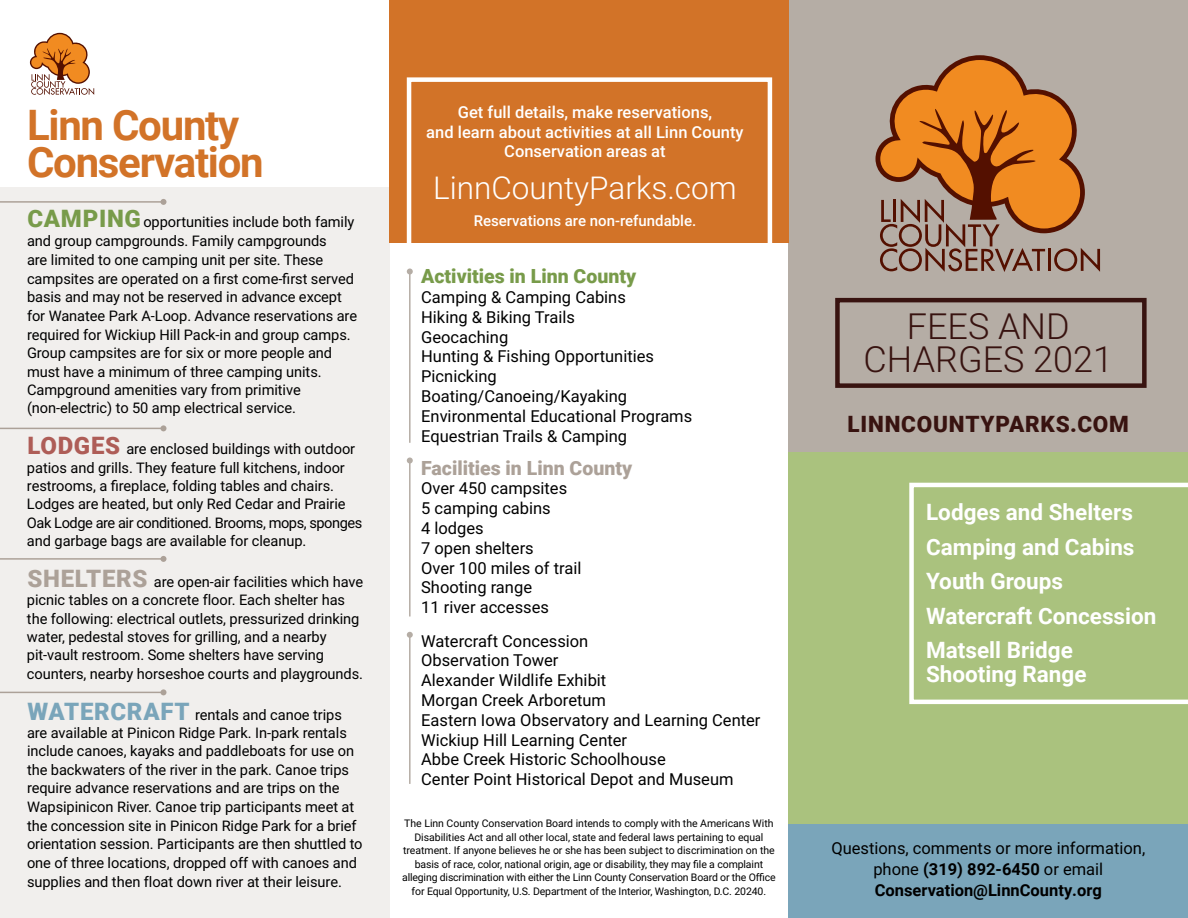
<style>
.page{position:relative;width:1188px;height:918px;background:#fff}
.page>*{position:absolute;margin:0;border:0;box-sizing:border-box;transform-origin:0 0}
.t1{font:700 42px/37.5px "Roboto";letter-spacing:-.03em;color:#d27328}
.t2{font:300 36px/33px "Roboto";color:#381310;text-align:center}
.t3{font:300 31.5px "Roboto";color:#fff}
.t4{font:700 22.5px/34.5px "Roboto";color:#fff}
.t5{font:900 22.5px "Roboto";letter-spacing:.035em;color:#381310}
.t6{font:900 19.5px "Roboto";color:#789b4a}
.t7{font:900 19.5px "Roboto";color:#aca198}
.t8{font:16.5px/19.8px "Roboto";color:#000}
.t9{font:500 16.5px/19.5px "Roboto";color:#fff;text-align:center}
.t10{font:500 15px "Roboto";color:#fff}
.t11{font:14.7px/18.6px "Roboto";letter-spacing:-.005em;color:#000}
.t12{font:10.5px/13.5px "Roboto";letter-spacing:-.01em;color:#000;text-align:center}
.s1{font-weight:900;font-size:24px;color:#789b4a}
.s2{font-weight:900;font-size:24px;color:#ae5d57}
.s3{font-weight:900;font-size:24px;color:#aca198}
.s4{font-weight:900;font-size:24px;color:#7aa5ba}
.s5{font-weight:700}
</style>
<div class="page">
<div style="left:0;top:188px;width:389px;height:730px;background:#f1efed"></div>
<div style="left:789px;top:821px;width:399px;height:97px;background:#7aa5ba"></div>
<div style="left:789px;top:430px;width:399px;height:394px;background:#aac27e"></div>
<div style="left:789px;top:0;width:399px;height:452px;background:#b5ada5"></div>
<div style="left:389px;top:0;width:400px;height:242px;background:#d27328"></div>
<div style="left:835px;top:298px;width:312px;height:90px;border:4px solid #381310"></div>
<svg style="left:909px;top:483px;width:279px;height:221px"></svg>
<div style="left:407px;top:77px;width:365px;height:189px;border:4px solid #fff"></div>
<svg style="left:30px;top:33px;width:64px;height:62px"></svg>
<svg style="left:875px;top:55px;width:225px;height:217px"></svg>
<hr style="left:409px;top:272px;width:2px;height:171px;background:#b5ada5">
<svg style="left:407px;top:268px;width:6px;height:6px"></svg>
<hr style="left:409px;top:460px;width:2px;height:156px;background:#b5ada5">
<svg style="left:407px;top:458px;width:6px;height:6px"></svg>
<hr style="left:409px;top:635px;width:2px;height:149px;background:#b5ada5">
<svg style="left:407px;top:632px;width:6px;height:6px"></svg>
<hr style="left:0;top:201px;width:164px;height:2px;background:#aca198">
<svg style="left:160px;top:199px;width:6px;height:6px"></svg>
<hr style="left:0;top:428px;width:164px;height:1px;background:#aca198">
<svg style="left:160px;top:425px;width:6px;height:6px"></svg>
<hr style="left:0;top:558px;width:164px;height:2px;background:#aca198">
<svg style="left:160px;top:556px;width:6px;height:6px"></svg>
<hr style="left:0;top:692px;width:164px;height:1px;background:#aca198">
<svg style="left:160px;top:689px;width:6px;height:6px"></svg>
<h1 class="t1" style="left:27px;top:104px;width:238px">Linn County<br>Conservation</h1>
<p class="t11" style="left:27px;top:212px;width:332px"><span class="s1">CAMPING</span> opportunities include both family and group campgrounds. Family campgrounds<br>are limited to one camping unit per site. These campsites are operated on a first come-first served basis and may not be reserved in advance except for Wanatee Park A-Loop. Advance reservations are required for Wickiup Hill Pack-in and group camps.<br>Group campsites are for six or more people and must have a minimum of three camping units.<br>Campground amenities vary from primitive (non-electric) to 50 amp electrical service.</p>
<p class="t11" style="left:27px;top:439px;width:337px"><span class="s2">LODGES</span> are enclosed buildings with outdoor patios and grills. They feature full kitchens, indoor restrooms, a fireplace, folding tables and chairs.<br>Lodges are heated, but only Red Cedar and Prairie Oak Lodge are air conditioned. Brooms, mops, sponges and garbage bags are available for cleanup.</p>
<p class="t11" style="left:27px;top:572px;width:338px"><span class="s3">SHELTERS</span> are open-air facilities which have picnic tables on a concrete floor. Each shelter has the following: electrical outlets, pressurized drinking water, pedestal stoves for grilling, and a nearby pit-vault restroom. Some shelters have serving counters, nearby horseshoe courts and playgrounds.</p>
<p class="t11" style="left:27px;top:705px;width:337px"><span class="s4">WATERCRAFT</span> rentals and canoe trips are available at Pinicon Ridge Park. In-park rentals include canoes, kayaks and paddleboats for use on the backwaters of the river in the park. Canoe trips require advance reservations and are trips on the Wapsipinicon River. Canoe trip participants meet at the concession site in Pinicon Ridge Park for a brief orientation session. Participants are then shuttled to one of three locations, dropped off with canoes and supplies and then float down river at their leisure.</p>
<p class="t9" style="left:426px;top:102px;width:319px">Get full details, make reservations,<br>and learn about activities at all Linn County<br>Conservation areas at</p>
<h3 class="t3" style="left:433px;top:166px;width:305px">LinnCountyParks.com</h3>
<p class="t10" style="left:474px;top:210px;width:224px">Reservations are non-refundable.</p>
<h3 class="t6" style="left:421px;top:263px;width:216px">Activities in Linn County</h3>
<p class="t8" style="left:421px;top:287px;width:273px">Camping &amp; Camping Cabins<br>Hiking &amp; Biking Trails<br>Geocaching<br>Hunting &amp; Fishing Opportunities<br>Picnicking<br>Boating/Canoeing/Kayaking<br>Environmental Educational Programs<br>Equestrian Trails &amp; Camping</p>
<h3 class="t7" style="left:421px;top:454px;width:212px">Facilities in Linn County</h3>
<p class="t8" style="left:421px;top:478px;width:162px">Over 450 campsites<br>5 camping cabins<br>4 lodges<br>7 open shelters<br>Over 100 miles of trail<br>Shooting range<br>11 river accesses</p>
<p class="t8" style="left:421px;top:630px;width:341px">Watercraft Concession<br>Observation Tower<br>Alexander Wildlife Exhibit<br>Morgan Creek Arboretum<br>Eastern Iowa Observatory and Learning Center<br>Wickiup Hill Learning Center<br>Abbe Creek Historic Schoolhouse<br>Center Point Historical Depot and Museum</p>
<p class="t12" style="left:402px;top:816px;width:375px">The Linn County Conservation Board intends to comply with the Americans With Disabilities Act and all other local, state and federal laws pertaining to equal treatment. If anyone believes he or she has been subject to discrimination on the basis of race, color, national origin, age or disability, they may file a complaint alleging discrimination with either the Linn County Conservation Board or the Office for Equal Opportunity, U.S. Department of the Interior, Washington, D.C. 20240.</p>
<h2 class="t2" style="left:864px;top:308px;width:251px">FEES AND<br>CHARGES 2021</h2>
<h3 class="t5" style="left:848px;top:408px;width:283px">LINNCOUNTYPARKS.COM</h3>
<h3 class="t4" style="left:926px;top:494px;width:232px">Lodges and Shelters<br>Camping and Cabins<br>Youth Groups<br>Watercraft Concession<br>Matsell Bridge</h3>
<h3 class="t4" style="left:926px;top:656px;width:162px">Shooting Range</h3>
<p class="t8" style="left:831px;top:837px;width:315px;line-height:21px;text-align:center">Questions, comments or more information, phone <span class="s5">(319) 892-6450</span> or email<br><span class="s5">Conservation@LinnCounty.org</span></p>
</div>
